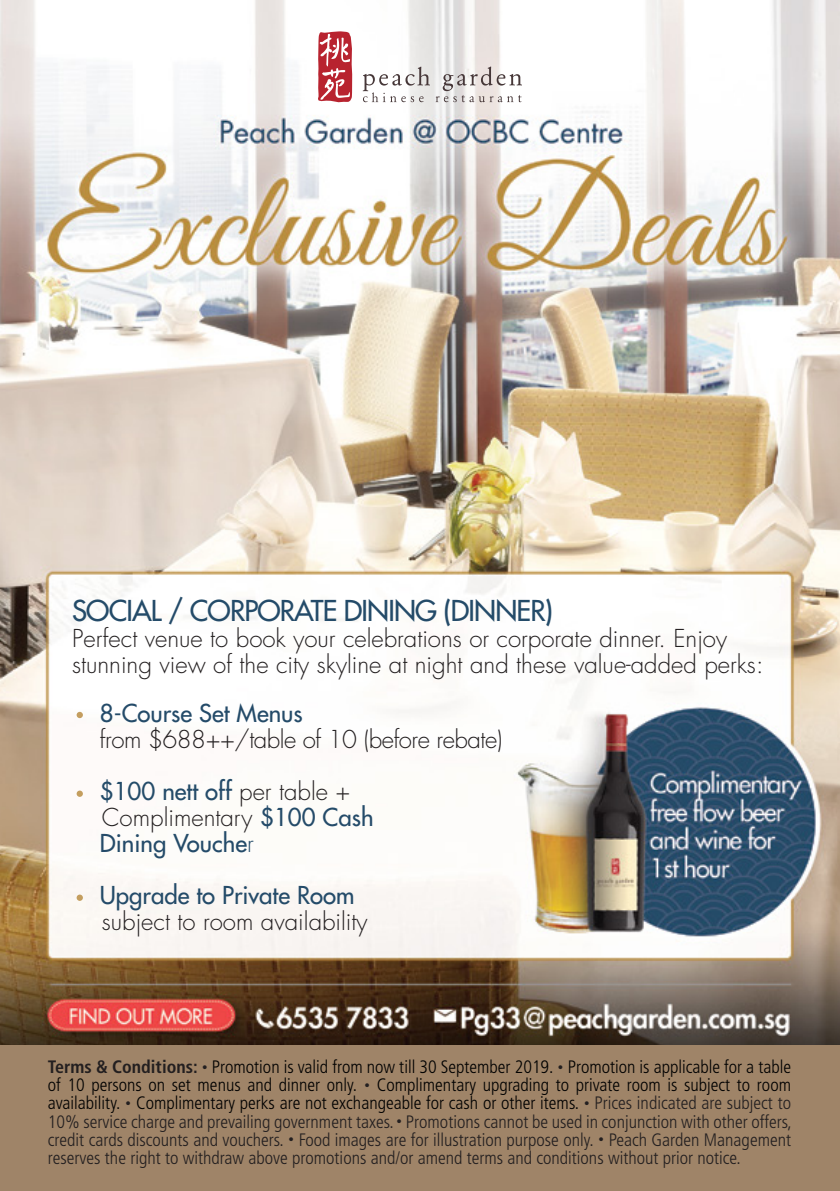
<style>
.page{position:relative;width:840px;height:1191px;background:#fff}
.page>*{position:absolute;margin:0;border:0;box-sizing:border-box;transform-origin:0 0}
.t1{font:500 28px "Futura Std";letter-spacing:-.03em;color:#244b69}
.t2{font:300 24px/26px "Futura Std";color:#231f20}
.t3{font:500 24px/26px "Futura Std";color:#244b69}
.t4{font:300 24px/52px "Futura Std";letter-spacing:-.02em;color:#231f20}
.t5{font:300 condensed 18px/18px "Frutiger";color:#231f20;text-align:justify}
.s1{font-weight:500;color:#244b69}
.s2{font-weight:300;color:#231f20}
.s3{font-weight:300}
.s4{font-weight:700}
.s5{color:#010101}
</style>
<div class="page">
<img style="left:0;top:0;width:839px;height:1045px">
<div style="left:0;top:1045px;width:839px;height:146px;background:#9f8468"></div>
<div style="left:76px;top:712px;width:7px;height:6px;background:#c49e5f;border-radius:50%"></div>
<div style="left:76px;top:790px;width:7px;height:7px;background:#c49e5f;border-radius:50%"></div>
<div style="left:76px;top:894px;width:7px;height:7px;background:#c49e5f;border-radius:50%"></div>
<svg style="left:362px;top:67px;width:67px;height:35px"></svg>
<svg style="left:435px;top:66px;width:86px;height:36px"></svg>
<svg style="left:317px;top:31px;width:35px;height:71px"></svg>
<h1 class="t1" style="left:72px;top:593px;width:482px">SOCIAL / CORPORATE DINING (DINNER)</h1>
<h2 class="t2" style="left:72px;top:626px;width:692px">Perfect venue to book your celebrations or corporate dinner. Enjoy stunning view of the city skyline at night and these value-added perks:</h2>
<h2 class="t3" style="left:100px;top:700px;width:204px">8-Course Set Menus</h2>
<h2 class="t4" style="left:100px;top:714px;width:404px">from $688++/table of 10 (before rebate) <span class="s1">$100 nett off</span> per table +</h2>
<h2 class="t3" style="left:100px;top:804px;width:275px"><span class="s2">Complimentary</span> $100 Cash<br>Dining Vouche<span class="s3">r</span></h2>
<h2 class="t3" style="left:100px;top:882px;width:256px">Upgrade to Private Room</h2>
<h2 class="t2" style="left:102px;top:909px;width:267px">subject to room availability</h2>
<p class="t5" style="left:48px;top:1058px;width:745px"><span class="s4">Terms &amp; Conditions:</span> <sup>•</sup> <span class="s5">Promotion is valid from now till 30 September 2019.</span> <sup>•</sup> <span class="s5">Promotion is applicable for a table of 10 persons on set menus and dinner only.</span> <sup>•</sup> <span class="s5">Complimentary upgrading to private room is subject to room availability.</span> <sup>•</sup> <span class="s5">Complimentary perks are not exchangeable for cash or other items.</span> <sup>•</sup> Prices indicated are subject to 10% service charge and prevailing government taxes. <sup>•</sup> Promotions cannot be used in conjunction with other offers, credit cards discounts and vouchers. <sup>•</sup> Food images are for illustration purpose only. <sup>•</sup> Peach Garden Management reserves the right to withdraw above promotions and/or amend terms and conditions without prior notice.</p>
</div>
